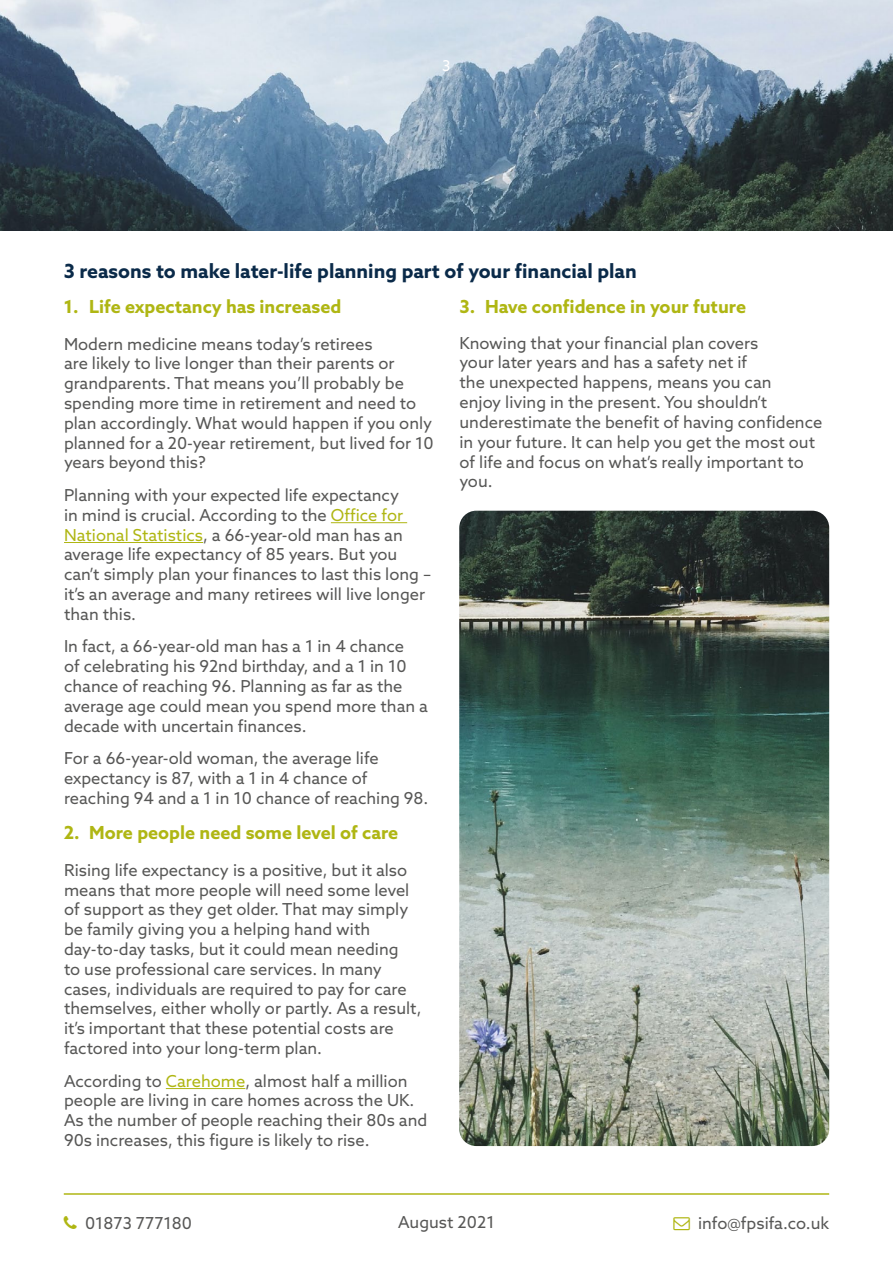
<style>
.page{position:relative;width:893px;height:1263px;background:#fff}
.page>*{position:absolute;margin:0;border:0;box-sizing:border-box;transform-origin:0 0}
.t1{font:700 19.5px "Azo Sans";color:#0a2a49}
.t2{font:700 18px "Azo Sans";color:#afb613}
.t3{font:16.5px/19.8px "Azo Sans";color:#575756}
.t4{font:15px "Azo Sans";color:#fff}
.s1{color:#afb613}
</style>
<div class="page">
<img style="left:0;top:0;width:893px;height:231px">
<hr style="left:64px;top:1193px;width:765px;height:2px;background:#afb613">
<hr style="left:331px;top:522px;width:76px;height:1px;background:#afb613">
<hr style="left:64px;top:542px;width:139px;height:1px;background:#afb613">
<hr style="left:166px;top:1088px;width:79px;height:1px;background:#afb613">
<img style="left:459px;top:511px;width:370px;height:635px">
<p class="t4" style="left:442px;top:56px;width:10px">3</p>
<p class="t1" style="left:64px;top:258px;width:575px">3 reasons to make later-life planning part of your financial plan</p>
<p class="t2" style="left:64px;top:294px;width:279px">1. Life expectancy has increased</p>
<p class="t3" style="left:64px;top:334px;width:371px">Modern medicine means today’s retirees<br>are likely to live longer than their parents or grandparents. That means you’ll probably be spending more time in retirement and need to plan accordingly. What would happen if you only planned for a 20-year retirement, but lived for 10 years beyond this?</p>
<p class="t3" style="left:64px;top:485px;width:369px">Planning with your expected life expectancy<br>in mind is crucial. According to the <span class="s1">Office for National Statistics</span>, a 66-year-old man has an average life expectancy of 85 years. But you can’t simply plan your finances to last this long – it’s an average and many retirees will live longer than this.</p>
<p class="t3" style="left:64px;top:636px;width:365px">In fact, a 66-year-old man has a 1 in 4 chance<br>of celebrating his 92nd birthday, and a 1 in 10 chance of reaching 96. Planning as far as the average age could mean you spend more than a decade with uncertain finances.</p>
<p class="t3" style="left:64px;top:748px;width:366px">For a 66-year-old woman, the average life expectancy is 87, with a 1 in 4 chance of reaching 94 and a 1 in 10 chance of reaching 98.</p>
<p class="t2" style="left:64px;top:821px;width:336px">2. More people need some level of care</p>
<p class="t3" style="left:64px;top:860px;width:359px">Rising life expectancy is a positive, but it also means that more people will need some level of support as they get older. That may simply be family giving you a helping hand with day-to-day tasks, but it could mean needing<br>to use professional care services. In many cases, individuals are required to pay for care themselves, either wholly or partly. As a result, it’s important that these potential costs are factored into your long-term plan.</p>
<p class="t3" style="left:64px;top:1070px;width:365px">According to <span class="s1">Carehome</span>, almost half a million people are living in care homes across the UK.<br>As the number of people reaching their 80s and 90s increases, this figure is likely to rise.</p>
<p class="t2" style="left:459px;top:295px;width:288px">3. Have confidence in your future</p>
<p class="t3" style="left:459px;top:333px;width:364px">Knowing that your financial plan covers<br>your later years and has a safety net if<br>the unexpected happens, means you can<br>enjoy living in the present. You shouldn’t underestimate the benefit of having confidence in your future. It can help you get the most out of life and focus on what’s really important to you.</p>
<p class="t3" style="left:398px;top:1212px;width:98px">August 2021</p>
<p class="t3" style="left:85px;top:1213px;width:109px">01873 777180</p>
<p class="t3" style="left:698px;top:1213px;width:133px">info@fpsifa.co.uk</p>
</div>
